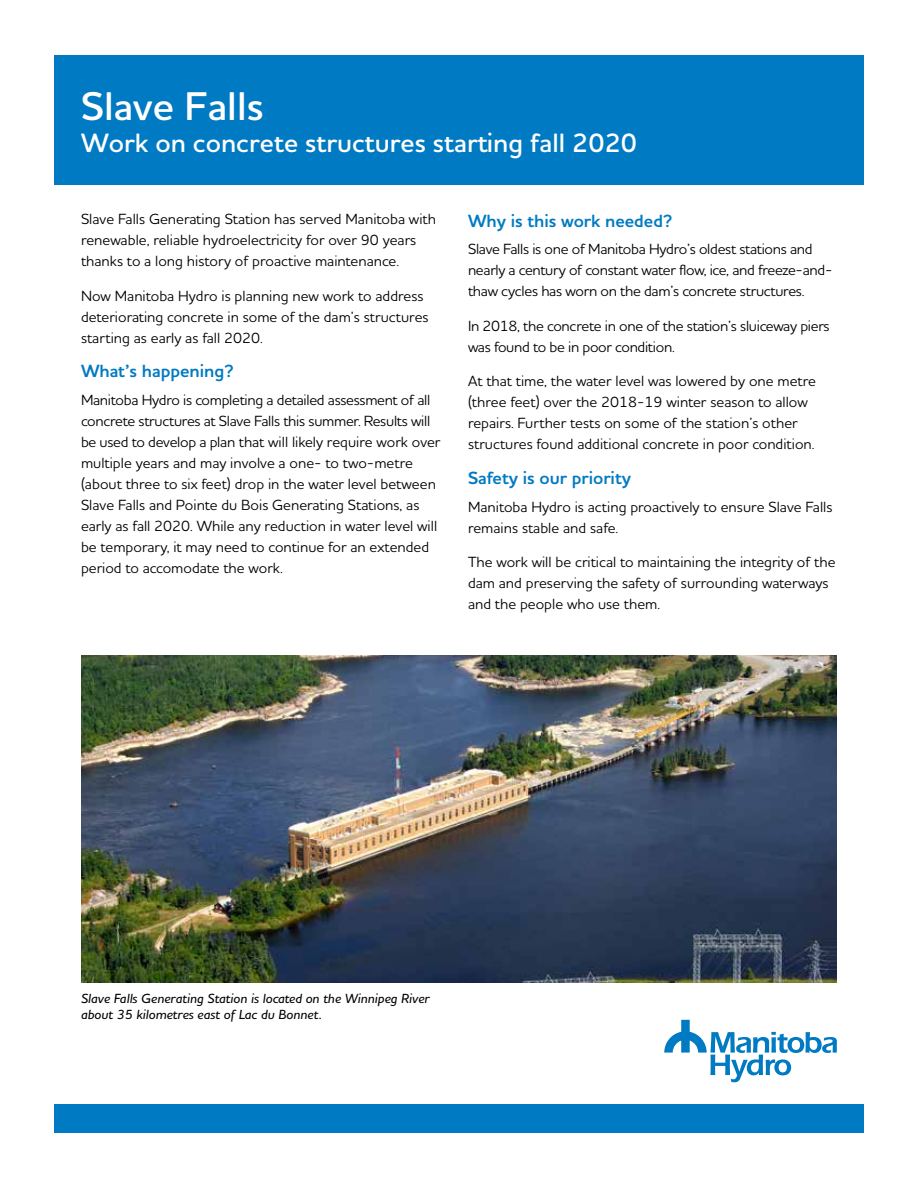
<style>
.page{position:relative;width:918px;height:1188px;background:#fff}
.page>*{position:absolute;margin:0;border:0;box-sizing:border-box;transform-origin:0 0}
.t1{font:600 40.8px "MH Houschka Std";color:#fff}
.t2{font:600 27px "MH Houschka Std";color:#fff}
.t3{font:700 18px "MH Houschka Std";color:#007ac2}
.t4{font:15px/21px "MH Houschka Std";color:#000}
.t5{font:15px/21px "MH Houschka Std";letter-spacing:-.02em;color:#000}
.t6{font:italic 500 13.5px/16.2px "MH Houschka Std";color:#000}
</style>
<div class="page">
<svg style="left:664px;top:1020px;width:173px;height:62px"></svg>
<div style="left:54px;top:1105px;width:809px;height:28px;background:#007ac2"></div>
<div style="left:54px;top:55px;width:809px;height:130px;background:#007ac2"></div>
<img style="left:81px;top:656px;width:756px;height:326px">
<h1 class="t1" style="left:81px;top:78px;width:184px">Slave Falls</h1>
<h2 class="t2" style="left:81px;top:125px;width:558px">Work on concrete structures starting fall 2020</h2>
<p class="t4" style="left:81px;top:208px;width:357px">Slave Falls Generating Station has served Manitoba with renewable, reliable hydroelectricity for over 90 years thanks to a long history of proactive maintenance.</p>
<p class="t4" style="left:81px;top:285px;width:349px">Now Manitoba Hydro is planning new work to address deteriorating concrete in some of the dam’s structures starting as early as fall 2020.</p>
<p class="t3" style="left:81px;top:360px;width:154px">What’s happening?</p>
<p class="t4" style="left:81px;top:389px;width:361px">Manitoba Hydro is completing a detailed assessment of all concrete structures at Slave Falls this summer. Results will be used to develop a plan that will likely require work over multiple years and may involve a one- to two-metre (about three to six feet) drop in the water level between Slave Falls and Pointe du Bois Generating Stations, as early as fall 2020. While any reduction in water level will be temporary, it may need to continue for an extended period to accomodate the work.</p>
<p class="t3" style="left:468px;top:209px;width:206px">Why is this work needed?</p>
<p class="t5" style="left:468px;top:238px;width:366px">Slave Falls is one of Manitoba Hydro’s oldest stations and nearly a century of constant water flow, ice, and freeze-and&shy;thaw cycles has worn on the dam’s concrete structures.</p>
<p class="t5" style="left:468px;top:315px;width:363px">In 2018, the concrete in one of the station’s sluiceway piers was found to be in poor condition.</p>
<p class="t4" style="left:468px;top:370px;width:350px">At that time, the water level was lowered by one metre (three feet) over the 2018-19 winter season to allow repairs. Further tests on some of the station’s other structures found additional concrete in poor condition.</p>
<p class="t3" style="left:468px;top:466px;width:165px">Safety is our priority</p>
<p class="t4" style="left:468px;top:496px;width:366px">Manitoba Hydro is acting proactively to ensure Slave Falls remains stable and safe.</p>
<p class="t4" style="left:468px;top:551px;width:369px">The work will be critical to maintaining the integrity of the dam and preserving the safety of surrounding waterways and the people who use them.</p>
<p class="t6" style="left:81px;top:990px;width:350px">Slave Falls Generating Station is located on the Winnipeg River about 35 kilometres east of Lac du Bonnet.</p>
</div>
